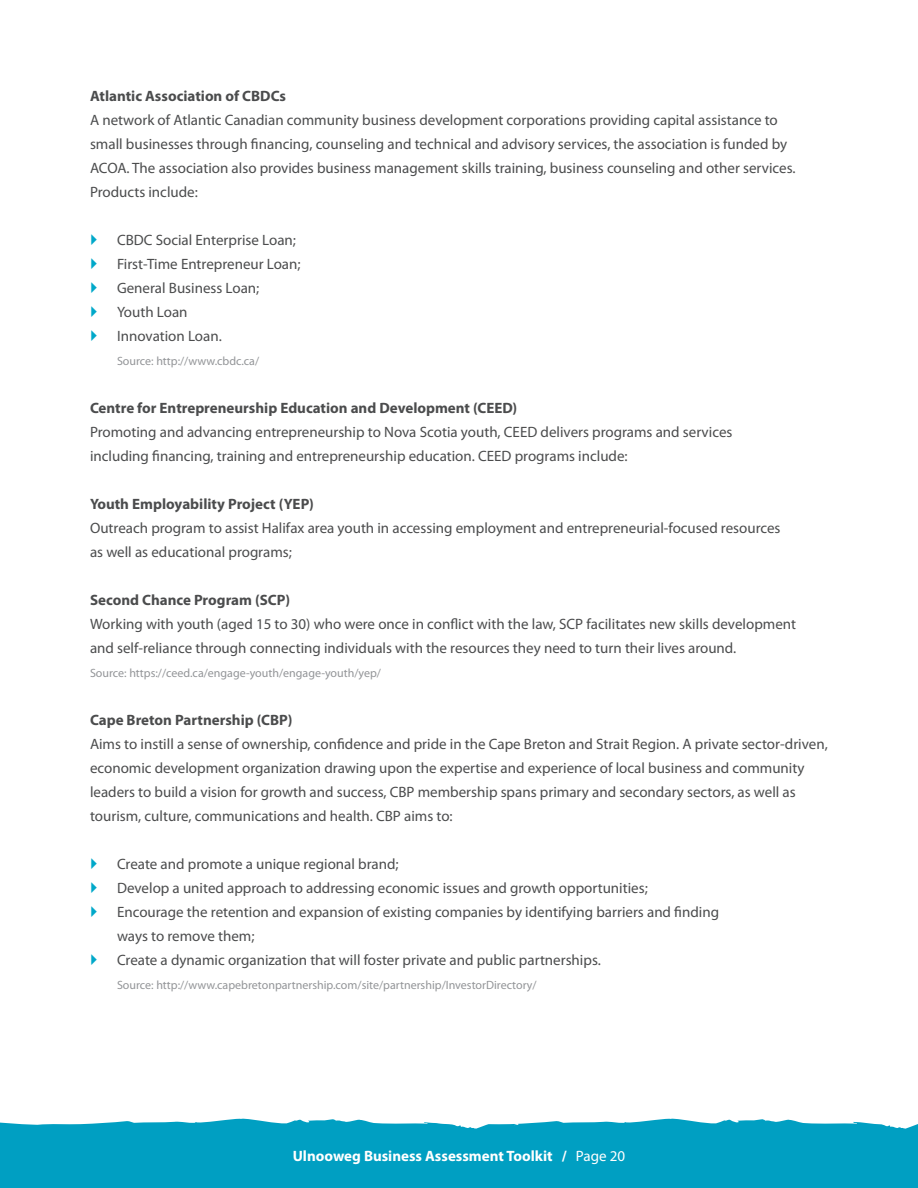
<style>
.page{position:relative;width:918px;height:1188px;background:#fff}
.page>*{position:absolute;margin:0;border:0;box-sizing:border-box;transform-origin:0 0}
.t1{font:15px/24px "Myriad Pro";color:#4b4c4d}
.t2{font:700 15px "Myriad Pro";color:#4b4c4d}
.t3{font:700 15px "Myriad Pro";color:#fff}
.t4{font:12px "Myriad Pro";color:#939598}
.s1{font-weight:400}
</style>
<div class="page">
<div style="left:0;top:1112px;width:918px;height:76px;background:#009fc2"></div>
<svg style="left:0;top:1112px;width:918px;height:17px"></svg>
<p class="t2" style="left:90px;top:86px;width:198px">Atlantic Association of CBDCs</p>
<p class="t1" style="left:90px;top:108px;width:707px">A network of Atlantic Canadian community business development corporations providing capital assistance to small businesses through financing, counseling and technical and advisory services, the association is funded by ACOA. The association also provides business management skills training, business counseling and other services.<br>Products include:</p>
<p class="t1" style="left:117px;top:228px;width:185px">CBDC Social Enterprise Loan;<br>First-Time Entrepreneur Loan;<br>General Business Loan;<br>Youth Loan<br>Innovation Loan.</p>
<p class="t4" style="left:117px;top:354px;width:144px">Source: http://www.cbdc.ca/</p>
<p class="t2" style="left:90px;top:398px;width:429px">Centre for Entrepreneurship Education and Development (CEED)</p>
<p class="t1" style="left:90px;top:420px;width:644px">Promoting and advancing entrepreneurship to Nova Scotia youth, CEED delivers programs and services including financing, training and entrepreneurship education. CEED programs include:</p>
<p class="t2" style="left:90px;top:494px;width:226px">Youth Employability Project (YEP)</p>
<p class="t1" style="left:90px;top:516px;width:692px">Outreach program to assist Halifax area youth in accessing employment and entrepreneurial-focused resources as well as educational programs;</p>
<p class="t2" style="left:90px;top:590px;width:202px">Second Chance Program (SCP)</p>
<p class="t1" style="left:90px;top:612px;width:708px">Working with youth (aged 15 to 30) who were once in conflict with the law, SCP facilitates new skills development and self-reliance through connecting individuals with the resources they need to turn their lives around.</p>
<p class="t4" style="left:90px;top:666px;width:293px">Source: https://ceed.ca/engage-youth/engage-youth/yep/</p>
<p class="t2" style="left:90px;top:710px;width:204px">Cape Breton Partnership (CBP)</p>
<p class="t1" style="left:90px;top:732px;width:739px">Aims to instill a sense of ownership, confidence and pride in the Cape Breton and Strait Region. A private sector-driven, economic development organization drawing upon the expertise and experience of local business and community leaders to build a vision for growth and success, CBP membership spans primary and secondary sectors, as well as tourism, culture, communications and health. CBP aims to:</p>
<p class="t1" style="left:117px;top:852px;width:604px">Create and promote a unique regional brand;<br>Develop a united approach to addressing economic issues and growth opportunities;<br>Encourage the retention and expansion of existing companies by identifying barriers and finding ways to remove them;<br>Create a dynamic organization that will foster private and public partnerships.</p>
<p class="t4" style="left:117px;top:978px;width:421px">Source: http://www.capebretonpartnership.com/site/partnership/InvestorDirectory/</p>
<p class="t3" style="left:293px;top:1146px;width:334px">Ulnooweg Business Assessment Toolkit / <span class="s1">Page 20</span></p>
</div>
